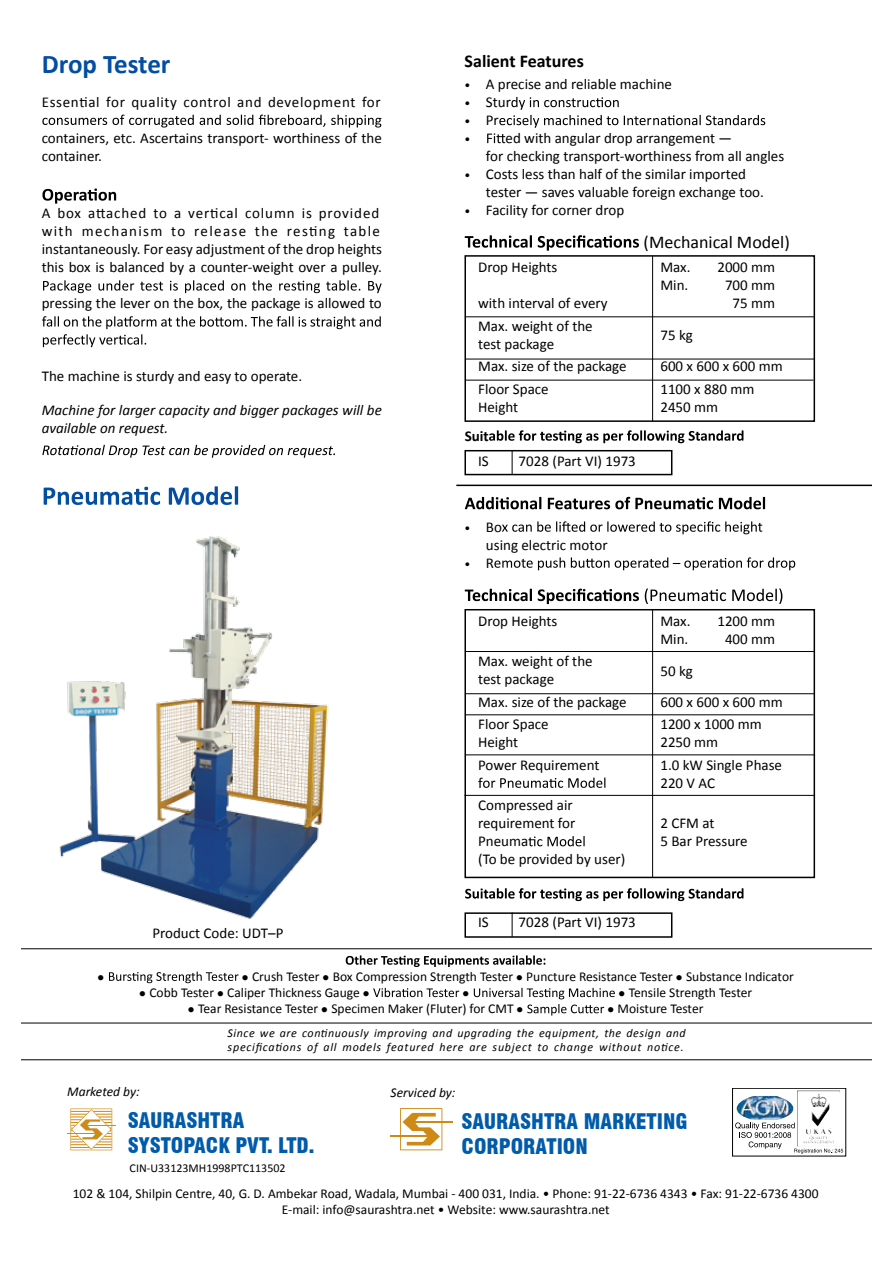
<style>
.page{position:relative;width:893px;height:1263px;background:#fff}
.page>*{position:absolute;margin:0;border:0;box-sizing:border-box;transform-origin:0 0}
.t1{font:700 27px "Calibri";letter-spacing:-.005em;color:#034ea2}
.t2{font:900 condensed 21px/25.3px "Swiss 721 BT";color:#005baa}
.t3{font:18px "Calibri";color:#000}
.t4{font:700 18px "Calibri";color:#000}
.t5{font:15px/18px "Calibri";color:#000}
.t6{font:italic 15px/18px "Calibri";color:#000}
.t7{font:15px "Calibri";letter-spacing:.045em;color:#000}
.t8{font:700 15px "Calibri";color:#000}
.t9{font:13.5px "Calibri";color:#000}
.t10{font:italic 13.5px "Calibri";color:#000}
.t11{font:italic 12px/14.4px "Calibri";letter-spacing:.045em;color:#000}
.t12{font:12px "Calibri";color:#000}
.t13{font:9px "Wingdings";color:#000}
.s1{font-size:12px}
.s2{font-size:15px}
</style>
<div class="page">
<svg style="left:346px;top:955px;width:199px;height:12px"></svg>
<svg style="left:109px;top:971px;width:130px;height:12px"></svg>
<svg style="left:373px;top:988px;width:86px;height:9px"></svg>
<svg style="left:474px;top:988px;width:141px;height:27px"></svg>
<hr style="left:21px;top:948px;width:851px;height:1px;background:#000">
<svg style="left:465px;top:497px;width:300px;height:12px"></svg>
<svg style="left:502px;top:521px;width:260px;height:13px"></svg>
<svg style="left:494px;top:557px;width:301px;height:13px"></svg>
<svg style="left:465px;top:589px;width:174px;height:15px"></svg>
<svg style="left:645px;top:588px;width:137px;height:16px"></svg>
<svg style="left:483px;top:777px;width:122px;height:11px"></svg>
<svg style="left:528px;top:836px;width:57px;height:10px"></svg>
<svg style="left:465px;top:888px;width:278px;height:13px"></svg>
<svg style="left:42px;top:115px;width:339px;height:13px"></svg>
<svg style="left:42px;top:189px;width:74px;height:15px"></svg>
<svg style="left:43px;top:280px;width:339px;height:13px"></svg>
<svg style="left:42px;top:316px;width:339px;height:31px"></svg>
<svg style="left:487px;top:97px;width:278px;height:46px"></svg>
<svg style="left:465px;top:235px;width:174px;height:16px"></svg>
<svg style="left:489px;top:430px;width:254px;height:13px"></svg>
<svg style="left:44px;top:486px;width:194px;height:19px"></svg>
<div style="left:464px;top:609px;width:351px;height:269px;border:2px solid #000"></div>
<hr style="left:652px;top:610px;width:1px;height:267px;background:#000">
<hr style="left:465px;top:651px;width:349px;height:1px;background:#000">
<hr style="left:465px;top:693px;width:349px;height:1px;background:#000">
<hr style="left:465px;top:714px;width:348px;height:1px;background:#000">
<hr style="left:465px;top:754px;width:349px;height:1px;background:#000">
<hr style="left:464px;top:795px;width:351px;height:1px;background:#000">
<div style="left:464px;top:450px;width:208px;height:25px;border:2px solid #000"></div>
<svg style="left:512px;top:450px;width:1px;height:24px"></svg>
<div style="left:464px;top:255px;width:351px;height:167px;border:2px solid #000"></div>
<hr style="left:652px;top:256px;width:1px;height:165px;background:#000">
<hr style="left:465px;top:316px;width:349px;height:1px;background:#000">
<hr style="left:465px;top:359px;width:349px;height:1px;background:#000">
<hr style="left:465px;top:380px;width:348px;height:1px;background:#000">
<div style="left:464px;top:912px;width:208px;height:26px;border:2px solid #000"></div>
<svg style="left:512px;top:912px;width:1px;height:25px"></svg>
<hr style="left:456px;top:485px;width:416px;height:1px;background:#000">
<hr style="left:21px;top:1059px;width:851px;height:1px;background:#000">
<hr style="left:21px;top:1023px;width:851px;height:1px;background:#000">
<svg style="left:400px;top:1108px;width:42px;height:42px"></svg>
<hr style="left:414px;top:1121px;width:38px;height:2px;background:#ce8a14">
<hr style="left:390px;top:1136px;width:38px;height:1px;background:#ce8a14">
<svg style="left:67px;top:1108px;width:48px;height:42px"></svg>
<div style="left:732px;top:1088px;width:114px;height:68px;border:1px solid #000"></div>
<img style="left:736px;top:1096px;width:58px;height:24px">
<img style="left:797px;top:1091px;width:43px;height:31px">
<svg style="left:735px;top:1122px;width:108px;height:32px"></svg>
<svg style="left:42px;top:445px;width:293px;height:13px"></svg>
<img style="left:60px;top:536px;width:269px;height:383px">
<h1 class="t1" style="left:42px;top:47px;width:130px">Drop Tester</h1>
<p class="t7" style="left:42px;top:92px;width:340px">Essential for quality control and development for</p>
<p class="t5" style="left:42px;top:129px;width:342px">containers, etc. Ascertains transport- worthiness of the container.</p>
<p class="t5" style="left:42px;top:205px;width:342px">A box attached to a vertical column is provided with mechanism to release the resting table instantaneously. For easy adjustment of the drop heights this box is balanced by a counter-weight over a pulley.</p>
<p class="t5" style="left:42px;top:295px;width:342px">pressing the lever on the box, the package is allowed to</p>
<p class="t5" style="left:42px;top:367px;width:262px">The machine is sturdy and easy to operate.</p>
<p class="t6" style="left:42px;top:401px;width:342px">Machine for larger capacity and bigger packages will be available on request.</p>
<p class="t5" style="left:152px;top:924px;width:133px">Product Code: UDT–P</p>
<p class="t4" style="left:465px;top:49px;width:121px">Salient Features</p>
<p class="t5" style="left:465px;top:75px;width:209px"><span class="s1">•</span> A precise and reliable machine</p>
<p class="t5" style="left:465px;top:93px;width:48px"><span class="s1">•</span> Stur</p>
<p class="t5" style="left:465px;top:111px;width:36px"><span class="s1">•</span> Pr</p>
<p class="t5" style="left:486px;top:129px;width:300px;text-indent:-21px"><span class="s1">•</span> ed with angular drop arrangement —<br>for checking transport-worthiness from all angles</p>
<p class="t5" style="left:486px;top:165px;width:280px;text-indent:-21px"><span class="s1">•</span> Costs less than half of the similar imported tester — saves valuable foreign exchange too.</p>
<p class="t5" style="left:465px;top:201px;width:161px"><span class="s1">•</span> Facility for corner drop</p>
<p class="t3" style="left:644px;top:230px;width:148px">(Mechanical Model)</p>
<p class="t5" style="left:478px;top:258px;width:81px">Drop Heights</p>
<p class="t5" style="left:660px;top:258px;width:32px">Max.</p>
<p class="t5" style="left:717px;top:258px;width:59px">2000 mm</p>
<p class="t5" style="left:660px;top:276px;width:29px">Min.</p>
<p class="t5" style="left:725px;top:276px;width:52px">700 mm</p>
<p class="t5" style="left:478px;top:294px;width:131px">with interval of every</p>
<p class="t5" style="left:733px;top:294px;width:44px">75 mm</p>
<p class="t5" style="left:478px;top:317px;width:116px">Max. weight of the test package</p>
<p class="t5" style="left:660px;top:326px;width:34px">75 kg</p>
<p class="t5" style="left:478px;top:357px;width:150px">Max. size of the package</p>
<p class="t5" style="left:660px;top:357px;width:124px">600 x 600 x 600 mm</p>
<p class="t5" style="left:478px;top:380px;width:72px">Floor Space</p>
<p class="t5" style="left:660px;top:380px;width:95px">1100 x 880 mm</p>
<p class="t5" style="left:478px;top:398px;width:42px">Height</p>
<p class="t5" style="left:660px;top:398px;width:59px">2450 mm</p>
<p class="t8" style="left:465px;top:426px;width:26px">Suit</p>
<p class="t5" style="left:478px;top:452px;width:12px">IS</p>
<p class="t5" style="left:519px;top:452px;width:119px">7028 (Part VI) 1973</p>
<p class="t5" style="left:486px;top:518px;width:123px;text-indent:-21px"><span class="s1">•</span> Bo<br>using electric motor</p>
<p class="t12" style="left:465px;top:556px;width:31px">• <span class="s2">R</span></p>
<p class="t5" style="left:478px;top:612px;width:81px">Drop Heights</p>
<p class="t5" style="left:660px;top:612px;width:32px">Max.</p>
<p class="t5" style="left:717px;top:612px;width:59px">1200 mm</p>
<p class="t5" style="left:660px;top:630px;width:29px">Min.</p>
<p class="t5" style="left:725px;top:630px;width:52px">400 mm</p>
<p class="t5" style="left:478px;top:652px;width:116px">Max. weight of the test package</p>
<p class="t5" style="left:660px;top:662px;width:34px">50 kg</p>
<p class="t5" style="left:478px;top:693px;width:150px">Max. size of the package</p>
<p class="t5" style="left:660px;top:693px;width:124px">600 x 600 x 600 mm</p>
<p class="t5" style="left:478px;top:715px;width:72px">Floor Space</p>
<p class="t5" style="left:660px;top:715px;width:103px">1200 x 1000 mm</p>
<p class="t5" style="left:478px;top:733px;width:42px">Height</p>
<p class="t5" style="left:660px;top:733px;width:59px">2250 mm</p>
<p class="t5" style="left:478px;top:756px;width:123px">Power Requirement</p>
<p class="t5" style="left:660px;top:756px;width:123px">1.0 kW Single Phase</p>
<p class="t5" style="left:478px;top:774px;width:6px">f</p>
<p class="t5" style="left:660px;top:774px;width:56px">220 V AC</p>
<p class="t5" style="left:478px;top:796px;width:99px">Compressed air requirement for</p>
<p class="t5" style="left:660px;top:814px;width:56px">2 CFM at</p>
<p class="t5" style="left:478px;top:832px;width:52px">Pneuma</p>
<p class="t5" style="left:660px;top:832px;width:89px">5 Bar Pressure</p>
<p class="t5" style="left:478px;top:850px;width:149px">(To be provided by user)</p>
<p class="t5" style="left:478px;top:913px;width:12px">IS</p>
<p class="t5" style="left:519px;top:913px;width:119px">7028 (Part VI) 1973</p>
<p class="t13" style="left:98px;top:973px;width:8px">●</p>
<p class="t9" style="left:242px;top:968px;width:553px">● Crush Tester ● Box Compression Strength Tester ● Puncture Resistance Tester ● Substance Indicator</p>
<p class="t9" style="left:139px;top:984px;width:232px">● Cobb Tester ● Caliper Thickness Gauge ●</p>
<p class="t13" style="left:462px;top:989px;width:8px">●</p>
<p class="t9" style="left:619px;top:984px;width:135px">● Tensile Strength Tester</p>
<p class="t9" style="left:188px;top:1000px;width:337px">● Tear Resistance Tester ● Specimen Maker (Fluter) for CMT ●</p>
<p class="t9" style="left:607px;top:1000px;width:98px">● Moisture Tester</p>
<p class="t11" style="left:228px;top:1025px;width:459px">Since we are continuously improving and upgrading the equipment, the design and specifications of all models featured here are subject to change without notice.</p>
<p class="t10" style="left:67px;top:1083px;width:74px">Marketed by:</p>
<h2 class="t2" style="left:128px;top:1107px;width:188px">SAURASHTRA<br>SYSTOPACK PVT. LTD.</h2>
<p class="t10" style="left:391px;top:1084px;width:66px">Serviced by:</p>
<h2 class="t2" style="left:461px;top:1108px;width:228px">SAURASHTRA MARKETING<br>CORPORATION</h2>
<p class="t9" style="left:73px;top:1185px;width:747px">102 &amp; 104, Shilpin Centre, 40, G. D. Ambekar Road, Wadala, Mumbai - 400 031, India. • Phone: 91-22-6736 4343 • Fax: 91-22-6736 4300</p>
<p class="t12" style="left:130px;top:1160px;width:157px">CIN-U33123MH1998PTC113502</p>
<p class="t9" style="left:282px;top:1201px;width:329px">E-mail: info@saurashtra.net • Website: www.saurashtra.net</p>
</div>
